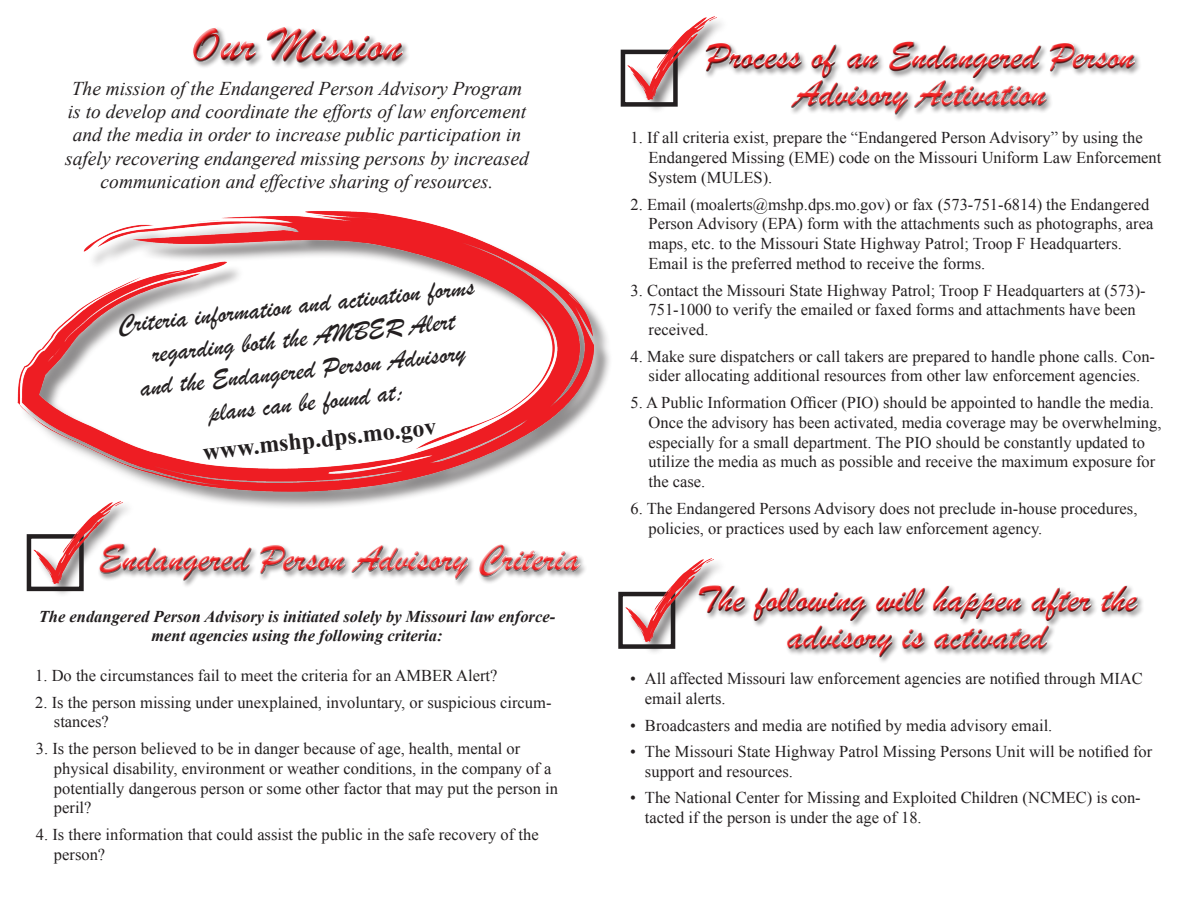
<style>
.page{position:relative;width:1188px;height:918px;background:#fff}
.page>*{position:absolute;margin:0;border:0;box-sizing:border-box;transform-origin:0 0}
.t1{font:51px "Brush Script";color:#ee2123}
.t2{font:39px/37.5px "Brush Script";color:#ee2123;text-align:center}
.t3{font:27px/32.4px "Brush Script";color:#231f20;text-align:center}
.t4{font:700 24px "Times New Roman";color:#231f20}
.t5{font:italic 19.5px/23.4px "Times New Roman";color:#231f20;text-align:center}
.t6{font:16.5px/19.8px "Times New Roman";color:#231f20}
.t7{font:italic 700 16.5px/19.8px "Times New Roman";color:#231f20;text-align:center}
</style>
<div class="page">
<div style="left:20px;top:214px;width:593px;height:296px;background:#231f20;opacity:.52"></div>
<img style="left:17px;top:211px;width:590px;height:288px">
<div style="left:621px;top:50px;width:57px;height:57px;border:4px solid #231f20"></div>
<div style="left:27px;top:534px;width:57px;height:57px;border:4px solid #231f20"></div>
<div style="left:618px;top:592px;width:57px;height:57px;border:4px solid #231f20"></div>
<div style="left:628px;top:17px;width:101px;height:96px;background:#231f20;opacity:.61"></div>
<img style="left:627px;top:17px;width:89px;height:82px">
<div style="left:34px;top:501px;width:101px;height:97px;background:#231f20;opacity:.61"></div>
<img style="left:33px;top:501px;width:89px;height:83px">
<div style="left:625px;top:559px;width:101px;height:96px;background:#231f20;opacity:.61"></div>
<img style="left:624px;top:559px;width:90px;height:83px">
<div style="left:696px;top:582px;width:443px;height:75px;background:#fff"></div>
<div style="left:697px;top:585px;width:443px;height:75px;background:#231f20;opacity:.75"></div>
<div style="left:705px;top:40px;width:438px;height:82px;background:#231f20;opacity:.45"></div>
<svg style="left:705px;top:117px;width:431px;height:4px"></svg>
<div style="left:703px;top:38px;width:434px;height:76px;background:#fff"></div>
<div style="left:704px;top:41px;width:433px;height:76px;background:#231f20;opacity:.75"></div>
<div style="left:191px;top:26px;width:216px;height:41px;background:#231f20;opacity:.75"></div>
<div style="left:98px;top:542px;width:490px;height:46px;background:#fff"></div>
<div style="left:97px;top:540px;width:485px;height:40px;background:#fff"></div>
<div style="left:98px;top:543px;width:485px;height:40px;background:#231f20;opacity:.75"></div>
<h1 class="t1" style="left:191px;top:11px;width:212px">Our Mission</h1>
<p class="t5" style="left:65px;top:76px;width:465px">The mission of the Endangered Person Advisory Program is to develop and coordinate the efforts of law enforcement and the media in order to increase public participation in safely recovering endangered missing persons by increased communication and effective sharing of resources.</p>
<h3 class="t3" style="left:116px;top:308px;width:360px;rotate:-6deg">Criteria information and activation forms regarding both the AMBER Alert<br>and the Endangered Person Advisory plans can be found at:</h3>
<h3 class="t4" style="left:201px;top:435px;width:236px;rotate:-6deg">www.mshp.dps.mo.gov</h3>
<h2 class="t2" style="left:98px;top:539px;width:482px">Endangered Person Advisory Criteria</h2>
<p class="t7" style="left:39px;top:606px;width:518px">The endangered Person Advisory is initiated solely by Missouri law enforce&shy;ment agencies using the following criteria:</p>
<p class="t6" style="left:35px;top:665px;width:464px">1. Do the circumstances fail to meet the criteria for an AMBER Alert?</p>
<p class="t6" style="left:54px;top:692px;width:499px;text-indent:-19px">2. Is the person missing under unexplained, involuntary, or suspicious circum&shy;stances?</p>
<p class="t6" style="left:54px;top:738px;width:506px;text-indent:-18px">3. Is the person believed to be in danger because of age, health, mental or physical disability, environment or weather conditions, in the company of a potentially dangerous person or some other factor that may put the person in peril?</p>
<p class="t6" style="left:54px;top:824px;width:486px;text-indent:-18px">4. Is there information that could assist the public in the safe recovery of the person?</p>
<h2 class="t2" style="left:705px;top:37px;width:430px">Process of an Endangered Person<br>Advisory Activation</h2>
<p class="t6" style="left:649px;top:128px;width:514px;text-indent:-18px">1. If all criteria exist, prepare the “Endangered Person Advisory” by using the<br>Endangered Missing (EME) code on the Missouri Uniform Law Enforcement<br>System (MULES).</p>
<p class="t6" style="left:649px;top:194px;width:506px;text-indent:-18px">2. Email (moalerts@mshp.dps.mo.gov) or fax (573-751-6814) the Endangered Person Advisory (EPA) form with the attachments such as photographs, area maps, etc. to the Missouri State Highway Patrol; Troop F Headquarters.<br>Email is the preferred method to receive the forms.</p>
<p class="t6" style="left:649px;top:280px;width:499px;text-indent:-18px">3. Contact the Missouri State Highway Patrol; Troop F Headquarters at (573)-<br>751-1000 to verify the emailed or faxed forms and attachments have been received.</p>
<p class="t6" style="left:631px;top:346px;width:526px;text-align:center">4. Make sure dispatchers or call takers are prepared to handle phone calls. Con&shy;sider allocating additional resources from other law enforcement agencies.</p>
<p class="t6" style="left:649px;top:392px;width:515px;text-indent:-18px">5. A Public Information Officer (PIO) should be appointed to handle the media.<br>Once the advisory has been activated, media coverage may be overwhelming, especially for a small department. The PIO should be constantly updated to utilize the media as much as possible and receive the maximum exposure for the case.</p>
<p class="t6" style="left:649px;top:498px;width:490px;text-indent:-18px">6. The Endangered Persons Advisory does not preclude in-house procedures, policies, or practices used by each law enforcement agency.</p>
<h2 class="t2" style="left:697px;top:579px;width:441px">The following will happen after the advisory is activated</h2>
<p class="t6" style="left:645px;top:668px;width:499px;text-indent:-15px">• All affected Missouri law enforcement agencies are notified through MIAC email alerts.</p>
<p class="t6" style="left:630px;top:715px;width:424px">• Broadcasters and media are notified by media advisory email.</p>
<p class="t6" style="left:645px;top:741px;width:509px;text-indent:-15px">• The Missouri State Highway Patrol Missing Persons Unit will be notified for support and resources.</p>
<p class="t6" style="left:645px;top:788px;width:497px;text-indent:-15px">• The National Center for Missing and Exploited Children (NCMEC) is con&shy;tacted if the person is under the age of 18.</p>
</div>
